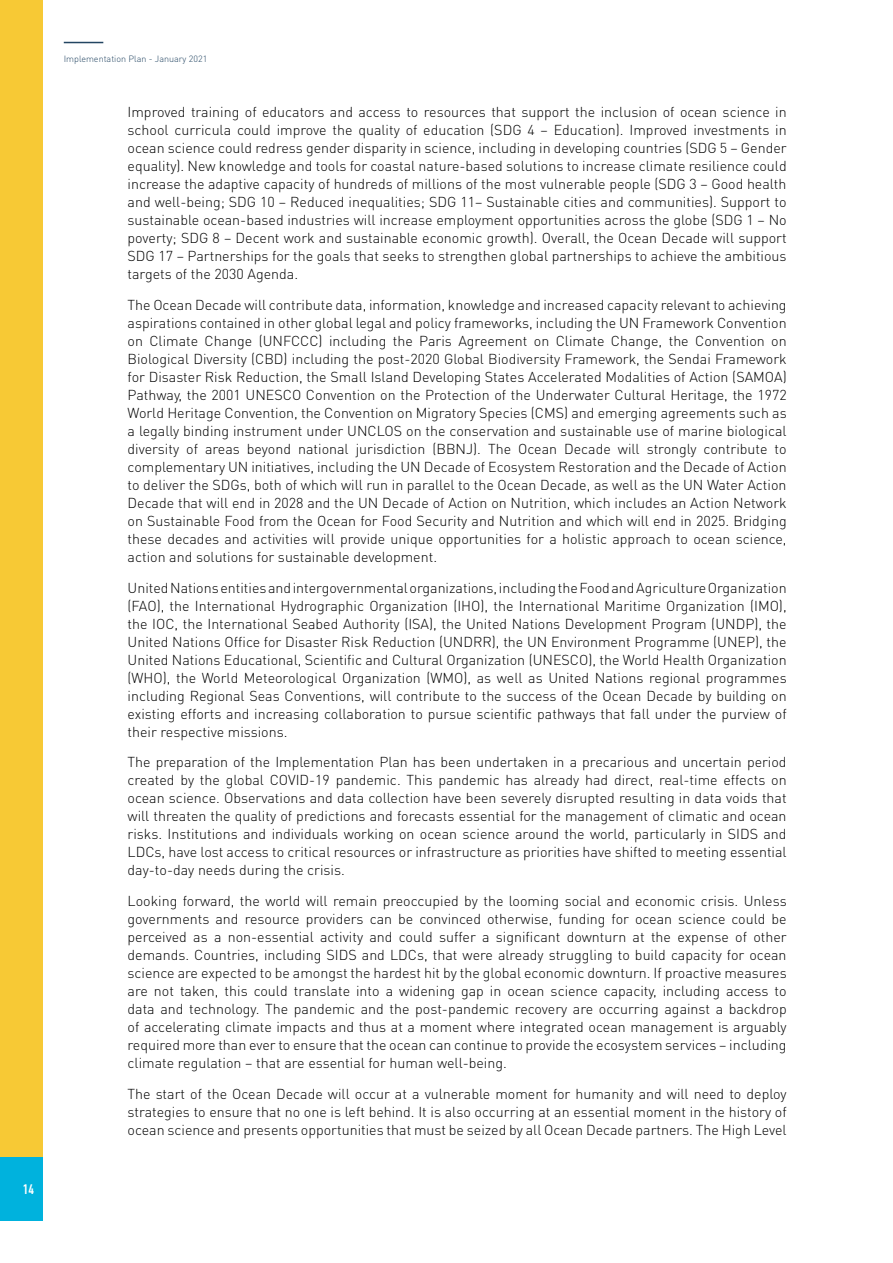
<style>
.page{position:relative;width:893px;height:1263px;background:#fff}
.page>*{position:absolute;margin:0;border:0;box-sizing:border-box;transform-origin:0 0}
.t1{font:300 14.25px/18px "DINOT";color:#000;text-align:justify}
.t2{font:500 condensed 14.25px "DIN Next LT Pro";color:#fff}
.t3{font:300 9px "DINOT";color:#234562}
</style>
<div class="page">
<div style="left:0;top:0;width:43px;height:1212px;background:#f7c935"></div>
<hr style="left:64px;top:42px;width:39px;height:1px;background:#234562">
<div style="left:0;top:1157px;width:43px;height:63px;background:#00b2dd"></div>
<p class="t2" style="left:23px;top:1181px;width:13px">14</p>
<p class="t3" style="left:64px;top:52px;width:145px">Implementation Plan - January 2021</p>
<p class="t1" style="left:128px;top:102px;width:661px">Improved training of educators and access to resources that support the inclusion of ocean science in school curricula could improve the quality of education (SDG 4 – Education). Improved investments in ocean science could redress gender disparity in science, including in developing countries (SDG 5 – Gender equality). New knowledge and tools for coastal nature-based solutions to increase climate resilience could increase the adaptive capacity of hundreds of millions of the most vulnerable people (SDG 3 – Good health and well-being; SDG 10 – Reduced inequalities; SDG 11– Sustainable cities and communities). Support to sustainable ocean-based industries will increase employment opportunities across the globe (SDG 1 – No poverty; SDG 8 – Decent work and sustainable economic growth). Overall, the Ocean Decade will support SDG 17 – Partnerships for the goals that seeks to strengthen global partnerships to achieve the ambitious targets of the 2030 Agenda.</p>
<p class="t1" style="left:128px;top:295px;width:661px">The Ocean Decade will contribute data, information, knowledge and increased capacity relevant to achieving aspirations contained in other global legal and policy frameworks, including the UN Framework Convention on Climate Change (UNFCCC) including the Paris Agreement on Climate Change, the Convention on Biological Diversity (CBD) including the post-2020 Global Biodiversity Framework, the Sendai Framework for Disaster Risk Reduction, the Small Island Developing States Accelerated Modalities of Action (SAMOA)<br>Pathway, the 2001 UNESCO Convention on the Protection of the Underwater Cultural Heritage, the 1972<br>World Heritage Convention, the Convention on Migratory Species (CMS) and emerging agreements such as a legally binding instrument under UNCLOS on the conservation and sustainable use of marine biological diversity of areas beyond national jurisdiction (BBNJ). The Ocean Decade will strongly contribute to complementary UN initiatives, including the UN Decade of Ecosystem Restoration and the Decade of Action to deliver the SDGs, both of which will run in parallel to the Ocean Decade, as well as the UN Water Action Decade that will end in 2028 and the UN Decade of Action on Nutrition, which includes an Action Network on Sustainable Food from the Ocean for Food Security and Nutrition and which will end in 2025. Bridging these decades and activities will provide unique opportunities for a holistic approach to ocean science, action and solutions for sustainable development.</p>
<p class="t1" style="left:128px;top:578px;width:661px">United Nations entities and intergovernmental organizations, including the Food and Agriculture Organization (FAO), the International Hydrographic Organization (IHO), the International Maritime Organization (IMO), the IOC, the International Seabed Authority (ISA), the United Nations Development Program (UNDP), the United Nations Office for Disaster Risk Reduction (UNDRR), the UN Environment Programme (UNEP), the United Nations Educational, Scientific and Cultural Organization (UNESCO), the World Health Organization (WHO), the World Meteorological Organization (WMO), as well as United Nations regional programmes including Regional Seas Conventions, will contribute to the success of the Ocean Decade by building on existing efforts and increasing collaboration to pursue scientific pathways that fall under the purview of their respective missions.</p>
<p class="t1" style="left:128px;top:753px;width:661px">The preparation of the Implementation Plan has been undertaken in a precarious and uncertain period created by the global COVID-19 pandemic. This pandemic has already had direct, real-time effects on ocean science. Observations and data collection have been severely disrupted resulting in data voids that will threaten the quality of predictions and forecasts essential for the management of climatic and ocean risks. Institutions and individuals working on ocean science around the world, particularly in SIDS and LDCs, have lost access to critical resources or infrastructure as priorities have shifted to meeting essential day-to-day needs during the crisis.</p>
<p class="t1" style="left:128px;top:891px;width:661px">Looking forward, the world will remain preoccupied by the looming social and economic crisis. Unless governments and resource providers can be convinced otherwise, funding for ocean science could be perceived as a non-essential activity and could suffer a significant downturn at the expense of other demands. Countries, including SIDS and LDCs, that were already struggling to build capacity for ocean science are expected to be amongst the hardest hit by the global economic downturn. If proactive measures are not taken, this could translate into a widening gap in ocean science capacity, including access to data and technology. The pandemic and the post-pandemic recovery are occurring against a backdrop of accelerating climate impacts and thus at a moment where integrated ocean management is arguably required more than ever to ensure that the ocean can continue to provide the ecosystem services – including climate regulation – that are essential for human well-being.</p>
<p class="t1" style="left:128px;top:1084px;width:661px">The start of the Ocean Decade will occur at a vulnerable moment for humanity and will need to deploy strategies to ensure that no one is left behind. It is also occurring at an essential moment in the history of ocean science and presents opportunities that must be seized by all Ocean Decade partners. The High Level</p>
</div>
